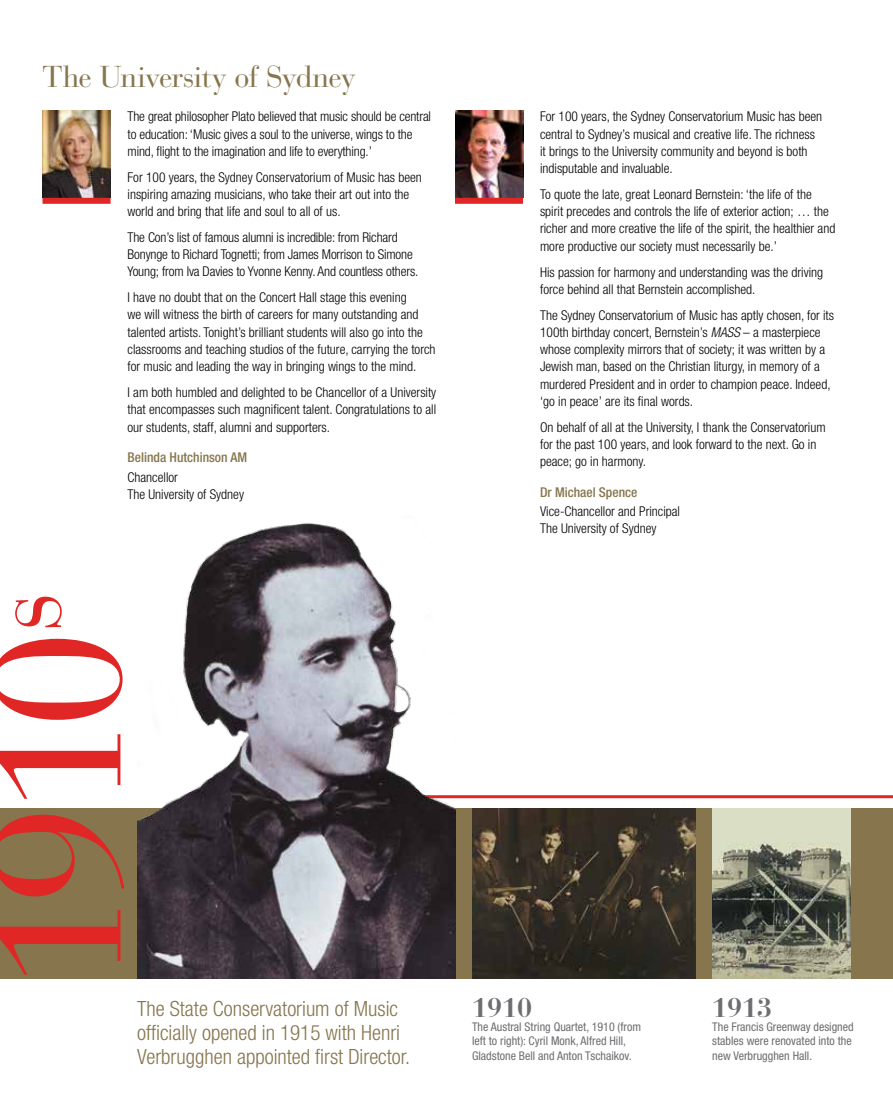
<style>
.page{position:relative;width:893px;height:1106px;background:#fff}
.page>*{position:absolute;margin:0;border:0;box-sizing:border-box;transform-origin:0 0}
.t1{font:180px "Bauer Bodoni CE";color:#e12726}
.t2{font:30px "Bauer Bodoni";letter-spacing:-.03em;color:#86754d}
.t3{font:700 27px "Bauer Bodoni";color:#6d6e71}
.t4{font:300 condensed 21px/24px "Helvetica Neue";color:#86754d}
.t5{font:300 condensed 13.5px/17.2px "Helvetica Neue";color:#000}
.t6{font:500 condensed 13.5px "Helvetica Neue";color:#86754d}
.t7{font:condensed 12px/14.4px "Helvetica Neue";color:#6d6e71}
.s1{font-style:italic}
</style>
<div class="page">
<hr style="left:217px;top:795px;width:676px;height:3px;background:#e12726">
<div style="left:0;top:808px;width:893px;height:170px;background:#86754d"></div>
<img style="left:712px;top:808px;width:138px;height:170px">
<img style="left:472px;top:808px;width:223px;height:170px">
<img style="left:43px;top:111px;width:68px;height:87px">
<img style="left:455px;top:111px;width:68px;height:87px">
<div style="left:43px;top:198px;width:68px;height:6px;background:#e12726"></div>
<div style="left:455px;top:198px;width:68px;height:6px;background:#e12726"></div>
<img style="left:138px;top:523px;width:317px;height:455px">
<h2 class="t2" style="left:43px;top:59px;width:315px">The University of Sydney</h2>
<p class="t5" style="left:128px;top:108px;width:305px">The great philosopher Plato believed that music should be central to education: ‘Music gives a soul to the universe, wings to the mind, flight to the imagination and life to everything.’</p>
<p class="t5" style="left:128px;top:168px;width:296px">For 100 years, the Sydney Conservatorium of Music has been inspiring amazing musicians, who take their art out into the world and bring that life and soul to all of us.</p>
<p class="t5" style="left:128px;top:228px;width:292px">The Con’s list of famous alumni is incredible: from Richard<br>Bonynge to Richard Tognetti; from James Morrison to Simone<br>Young; from Iva Davies to Yvonne Kenny. And countless others.</p>
<p class="t5" style="left:128px;top:289px;width:310px">I have no doubt that on the Concert Hall stage this evening<br>we will witness the birth of careers for many outstanding and talented artists. Tonight’s brilliant students will also go into the classrooms and teaching studios of the future, carrying the torch for music and leading the way in bringing wings to the mind.</p>
<p class="t5" style="left:128px;top:383px;width:310px;text-align:justify">I am both humbled and delighted to be Chancellor of a University that encompasses such magnificent talent. Congratulations to all our students, staff, alumni and supporters.</p>
<p class="t6" style="left:128px;top:449px;width:121px">Belinda Hutchinson AM</p>
<p class="t5" style="left:128px;top:468px;width:118px">Chancellor<br>The University of Sydney</p>
<h1 class="t1" style="left:-49px;top:990px;width:400px;rotate:-90deg">1910<sup>s</sup></h1>
<h3 class="t4" style="left:137px;top:996px;width:274px">The State Conservatorium of Music officially opened in 1915 with Henri<br>Verbrugghen appointed first Director.</h3>
<p class="t5" style="left:540px;top:108px;width:284px">For 100 years, the Sydney Conservatorium Music has been central to Sydney’s musical and creative life. The richness it brings to the University community and beyond is both indisputable and invaluable.</p>
<p class="t5" style="left:540px;top:185px;width:297px">To quote the late, great Leonard Bernstein: ‘the life of the spirit precedes and controls the life of exterior action; … the richer and more creative the life of the spirit, the healthier and more productive our society must necessarily be.’</p>
<p class="t5" style="left:540px;top:263px;width:285px">His passion for harmony and understanding was the driving force behind all that Bernstein accomplished.</p>
<p class="t5" style="left:540px;top:306px;width:296px">The Sydney Conservatorium of Music has aptly chosen, for its 100th birthday concert, Bernstein’s <span class="s1">MASS</span> – a masterpiece whose complexity mirrors that of society; it was written by a Jewish man, based on the Christian liturgy, in memory of a murdered President and in order to champion peace. Indeed, ‘go in peace’ are its final words.</p>
<p class="t5" style="left:540px;top:418px;width:287px">On behalf of all at the University, I thank the Conservatorium for the past 100 years, and look forward to the next. Go in peace; go in harmony.</p>
<p class="t6" style="left:540px;top:484px;width:99px">Dr Michael Spence</p>
<p class="t5" style="left:540px;top:502px;width:142px">Vice-Chancellor and Principal<br>The University of Sydney</p>
<h3 class="t3" style="left:472px;top:990px;width:62px">1910</h3>
<p class="t7" style="left:472px;top:1019px;width:171px">The Austral String Quartet, 1910 (from left to right): Cyril Monk, Alfred Hill,<br>Gladstone Bell and Anton Tschaikov.</p>
<h3 class="t3" style="left:712px;top:990px;width:62px">1913</h3>
<p class="t7" style="left:712px;top:1019px;width:143px">The Francis Greenway designed stables were renovated into the new Verbrugghen Hall.</p>
</div>
